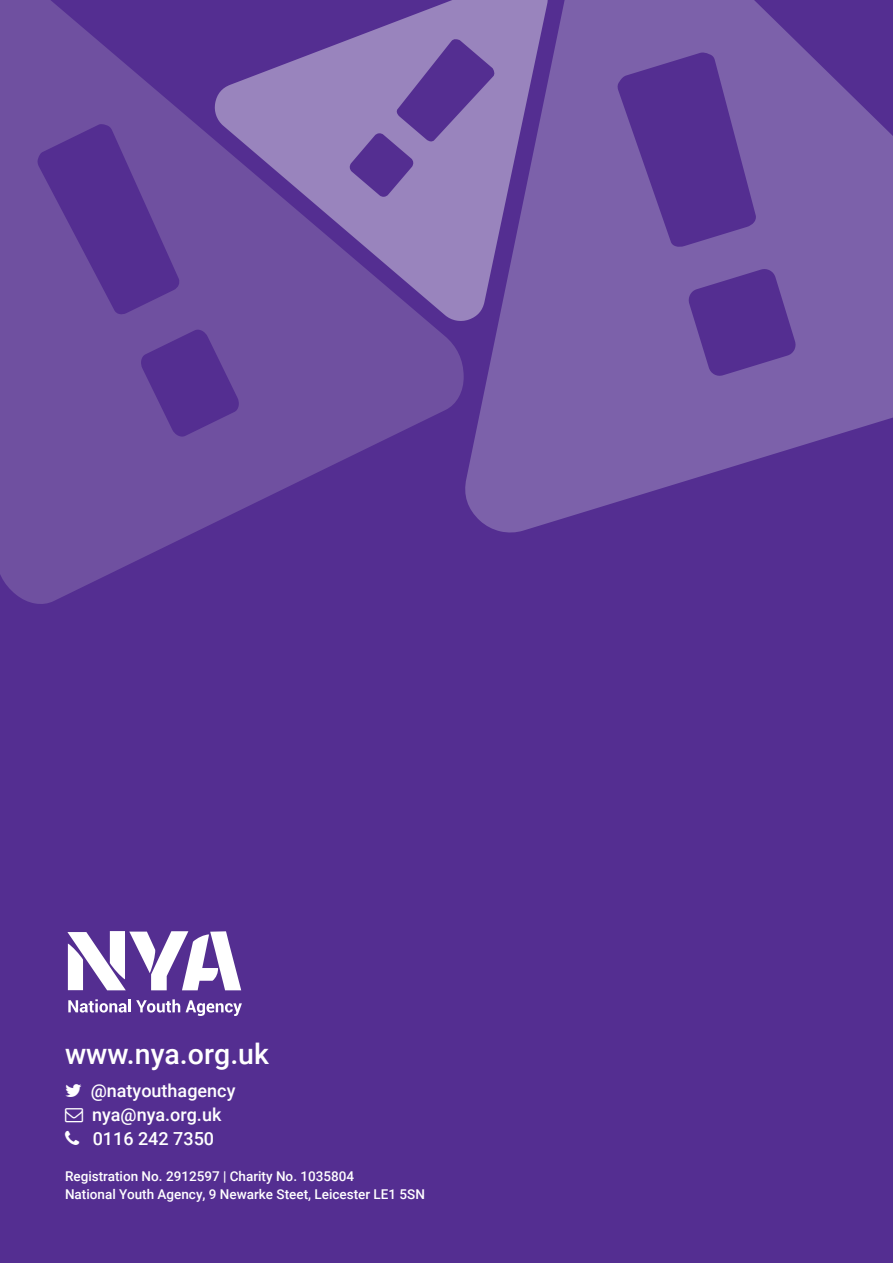
<style>
.page{position:relative;width:893px;height:1263px;background:#542e91}
.page>*{position:absolute;margin:0;border:0;box-sizing:border-box;transform-origin:0 0}
.t1{font:500 28.5px "Roboto";color:#fff}
.t2{font:500 18px "Roboto";color:#fff}
.t3{font:500 13.5px/18px "Roboto";color:#fff}
</style>
<div class="page">
<svg style="left:0;top:0;width:301px;height:604px;fill:#6f50a0"></svg>
<svg style="left:68px;top:999px;width:112px;height:13px"></svg>
<svg style="left:186px;top:1000px;width:56px;height:16px"></svg>
<svg style="left:67px;top:931px;width:174px;height:59px"></svg>
<svg style="left:301px;top:0;width:247px;height:480px"></svg>
<p class="t1" style="left:65px;top:1034px;width:205px">www.nya.org.uk</p>
<p class="t2" style="left:91px;top:1077px;width:146px">@natyouthagency</p>
<p class="t2" style="left:92px;top:1101px;width:131px">nya@nya.org.uk</p>
<p class="t2" style="left:93px;top:1125px;width:123px">0116 242 7350</p>
<p class="t3" style="left:65px;top:1167px;width:361px">Registration No. 2912597 | Charity No. 1035804<br>National Youth Agency, 9 Newarke Steet, Leicester LE1 5SN</p>
</div>
